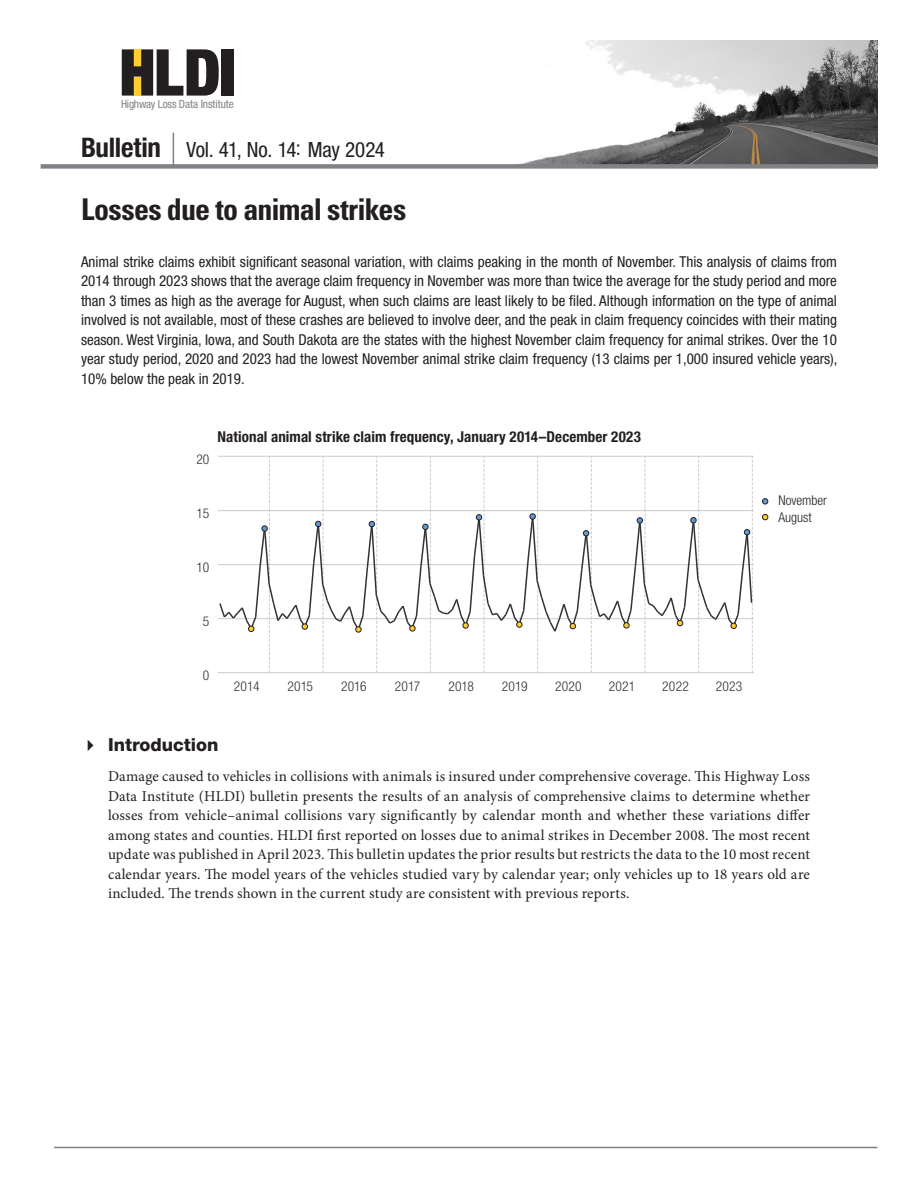
<style>
.page{position:relative;width:918px;height:1188px;background:#fff}
.page>*{position:absolute;margin:0;border:0;box-sizing:border-box;transform-origin:0 0}
.Bulletin_title{font:700 condensed 30px "Univers LT Std";letter-spacing:-.025em;color:#231f20}
.t1{font:condensed 21px "Helvetica Neue LT Pro";letter-spacing:-.015em;color:#231f20}
.t2{font:800 18px "Helvetica Neue LT Pro";color:#231f20}
.Summary{font:condensed 15px/19.5px "Helvetica Neue LT Pro";color:#231f20;text-align:justify}
.Body_text{font:15px/19.5px "Minion Pro";letter-spacing:.01em;color:#231f20;text-align:justify}
.Graph_title{font:700 condensed 15px "Helvetica Neue LT Pro";letter-spacing:.005em;color:#231f20}
.t3{font:300 condensed 13.5px "Helvetica Neue LT Pro";letter-spacing:.015em;color:#313232}
.t4{font:300 condensed 13.5px/16.2px "Helvetica Neue LT Pro";color:#231f20}
.t5{font:condensed 11.25px "Helvetica Neue LT Pro";letter-spacing:-.01em;color:#808285}
.s1{font-weight:700;font-size:27px}
</style>
<div class="page">
<img style="left:40px;top:40px;width:838px;height:126px">
<div style="left:41px;top:164px;width:836px;height:5px;background:#808285"></div>
<hr style="left:54px;top:1147px;width:823px;height:1px;background:#808285">
<hr style="left:173px;top:133px;width:1px;height:34px;background:#808285">
<div style="left:222px;top:49px;width:12px;height:47px;background:#231f20"></div>
<svg style="left:122px;top:49px;width:97px;height:47px"></svg>
<hr style="left:218px;top:456px;width:536px;height:1px;background:#cbcbcb">
<hr style="left:218px;top:672px;width:536px;height:1px;background:#cbcbcb">
<hr style="left:218px;top:618px;width:536px;height:1px;background:#cbcbcb">
<hr style="left:218px;top:564px;width:536px;height:1px;background:#cbcbcb">
<hr style="left:218px;top:510px;width:536px;height:1px;background:#cbcbcb">
<svg style="left:762px;top:498px;width:6px;height:6px"></svg>
<svg style="left:762px;top:514px;width:6px;height:6px"></svg>
<svg style="left:218px;top:456px;width:535px;height:216px"></svg>
<div style="left:302px;top:623px;width:6px;height:7px;border:1px solid #231f20;border-radius:50%"></div>
<p class="t5" style="left:121px;top:97px;width:114px">Highway Loss Data Institute</p>
<h2 class="t1" style="left:81px;top:137px;width:305px"><span class="s1">Bulletin</span> Vol. 41, No. 14: May 2024</h2>
<p class="Bulletin_title" style="left:81px;top:191px;width:327px">Losses due to animal strikes</p>
<p class="Summary" style="left:81px;top:252px;width:758px">Animal strike claims exhibit significant seasonal variation, with claims peaking in the month of November. This analysis of claims from 2014 through 2023 shows that the average claim frequency in November was more than twice the average for the study period and more than 3 times as high as the average for August, when such claims are least likely to be filed. Although information on the type of animal involved is not available, most of these crashes are believed to involve deer, and the peak in claim frequency coincides with their mating season. West Virginia, Iowa, and South Dakota are the states with the highest November claim frequency for animal strikes. Over the 10 year study period, 2020 and 2023 had the lowest November animal strike claim frequency (13 claims per 1,000 insured vehicle years), 10% below the peak in 2019.</p>
<p class="t3" style="left:196px;top:452px;width:14px">20</p>
<p class="Graph_title" style="left:218px;top:428px;width:425px">National animal strike claim frequency, January 2014–December 2023</p>
<p class="t3" style="left:196px;top:506px;width:14px">15</p>
<p class="t3" style="left:196px;top:560px;width:14px">10</p>
<p class="t3" style="left:203px;top:614px;width:8px">5</p>
<p class="t3" style="left:203px;top:668px;width:8px">0</p>
<p class="t3" style="left:234px;top:679px;width:27px">2014</p>
<p class="t3" style="left:288px;top:679px;width:27px">2015</p>
<p class="t3" style="left:341px;top:679px;width:27px">2016</p>
<p class="t3" style="left:395px;top:679px;width:27px">2017</p>
<p class="t3" style="left:448px;top:679px;width:27px">2018</p>
<p class="t3" style="left:502px;top:679px;width:27px">2019</p>
<p class="t3" style="left:555px;top:679px;width:28px">2020</p>
<p class="t3" style="left:609px;top:679px;width:28px">2021</p>
<p class="t3" style="left:662px;top:679px;width:28px">2022</p>
<p class="t3" style="left:716px;top:679px;width:28px">2023</p>
<p class="t4" style="left:778px;top:492px;width:50px">November<br>August</p>
<p class="t2" style="left:108px;top:734px;width:112px">Introduction</p>
<p class="Body_text" style="left:108px;top:767px;width:704px">Damage caused to vehicles in collisions with animals is insured under comprehensive coverage. This Highway Loss Data Institute (HLDI) bulletin presents the results of an analysis of comprehensive claims to determine whether losses from vehicle–animal collisions vary significantly by calendar month and whether these variations differ among states and counties. HLDI first reported on losses due to animal strikes in December 2008. The most recent update was published in April 2023. This bulletin updates the prior results but restricts the data to the 10 most recent calendar years. The model years of the vehicles studied vary by calendar year; only vehicles up to 18 years old are included. The trends shown in the current study are consistent with previous reports.</p>
</div>
